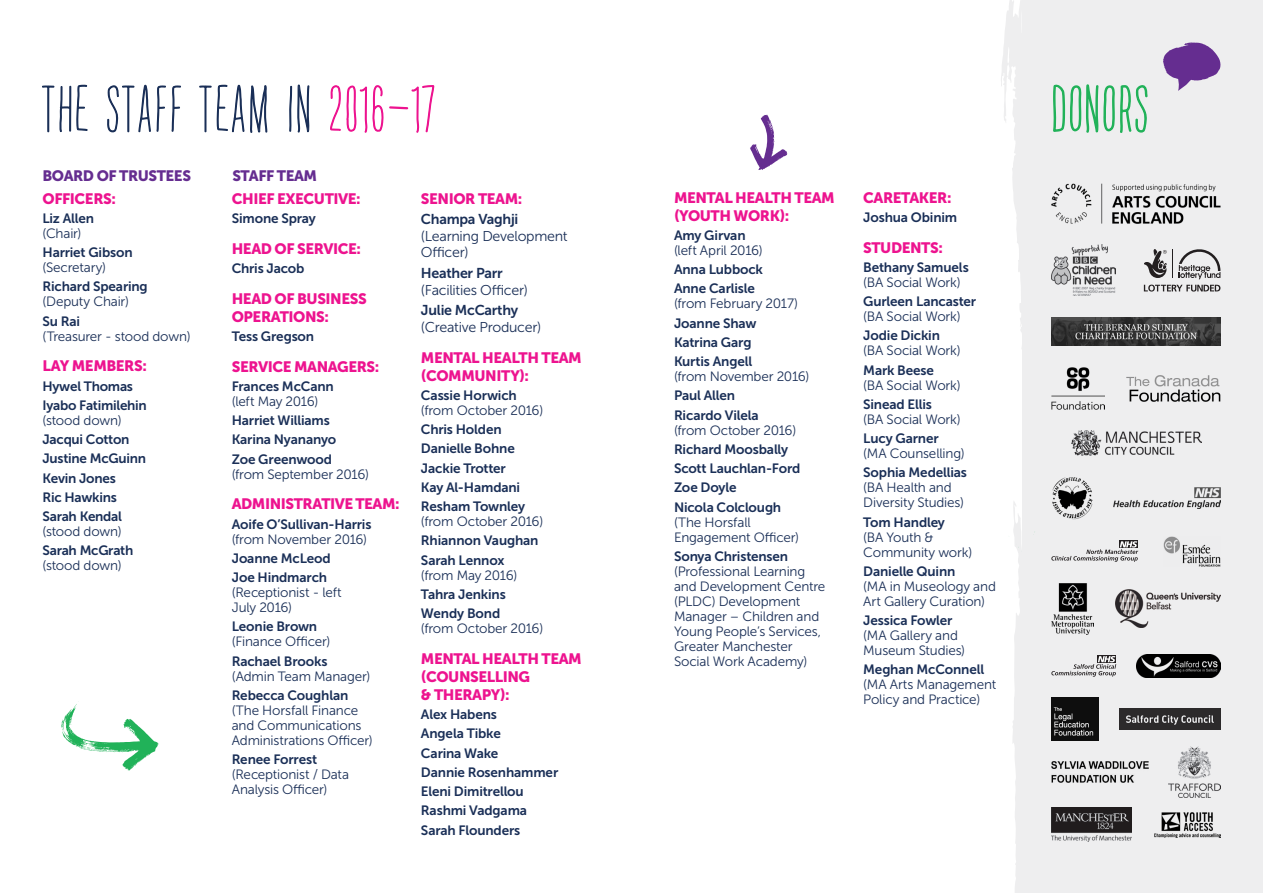
<style>
.page{position:relative;width:1263px;height:893px;background:#fff}
.page>*{position:absolute;margin:0;border:0;box-sizing:border-box;transform-origin:0 0}
.Staff{font:15px/18px "Museo Sans 900";letter-spacing:-.03em;color:#ed138f}
.t1{font:15px "Museo Sans 900";letter-spacing:-.03em;color:#652d90}
.t2{font:14.25px/16.5px "Museo Sans 300";letter-spacing:-.02em;color:#1a2f57}
.Staff-2{font:13.5px/15px "Museo Sans 300";letter-spacing:-.015em;color:#1a2f57}
.Staff-3{font:13.5px/15px "Museo Sans 700";letter-spacing:-.01em;color:#1a2f57}
.s1{font-family:"Museo Sans 300"}
.s2{font-family:"Museo Sans 700"}
</style>
<div class="page">
<svg style="left:1001px;top:0;width:22px;height:893px"></svg>
<div style="left:1023px;top:0;width:240px;height:893px;background:#eeeeef"></div>
<svg style="left:42px;top:84px;width:45px;height:49px"></svg>
<svg style="left:107px;top:84px;width:74px;height:49px"></svg>
<svg style="left:199px;top:84px;width:69px;height:49px"></svg>
<svg style="left:289px;top:84px;width:21px;height:49px"></svg>
<svg style="left:1053px;top:84px;width:95px;height:49px"></svg>
<svg style="left:1163px;top:42px;width:57px;height:49px"></svg>
<svg style="left:1016px;top:544px;width:6px;height:8px"></svg>
<svg style="left:330px;top:85px;width:105px;height:48px"></svg>
<svg style="left:61px;top:704px;width:98px;height:66px"></svg>
<svg style="left:750px;top:114px;width:37px;height:56px"></svg>
<img style="left:1120px;top:709px;width:100px;height:21px">
<svg style="left:1144px;top:249px;width:29px;height:29px"></svg>
<svg style="left:1144px;top:285px;width:76px;height:7px"></svg>
<svg style="left:1179px;top:249px;width:41px;height:30px"></svg>
<img style="left:1051px;top:245px;width:64px;height:51px">
<img style="left:1169px;top:746px;width:51px;height:52px">
<img style="left:1051px;top:808px;width:81px;height:34px">
<svg style="left:1051px;top:541px;width:87px;height:21px"></svg>
<div style="left:1097px;top:655px;width:19px;height:8px;background:#231f20"></div>
<svg style="left:1051px;top:656px;width:65px;height:21px"></svg>
<img style="left:1051px;top:183px;width:169px;height:40px">
<img style="left:1051px;top:367px;width:53px;height:43px">
<img style="left:1163px;top:537px;width:57px;height:30px">
<img style="left:1126px;top:376px;width:94px;height:25px">
<img style="left:1113px;top:488px;width:107px;height:21px">
<img style="left:1052px;top:477px;width:41px;height:42px">
<img style="left:1072px;top:431px;width:129px;height:25px">
<img style="left:1051px;top:762px;width:97px;height:20px">
<img style="left:1155px;top:812px;width:65px;height:26px">
<img style="left:1051px;top:317px;width:169px;height:29px">
<img style="left:1051px;top:698px;width:47px;height:43px">
<img style="left:1136px;top:655px;width:84px;height:22px">
<img style="left:1115px;top:589px;width:105px;height:38px">
<img style="left:1051px;top:583px;width:43px;height:51px">
<p class="t1" style="left:43px;top:168px;width:150px">BOARD OF TRUSTEES</p>
<p class="t1" style="left:232px;top:168px;width:86px">STAFF TEAM</p>
<p class="Staff" style="left:43px;top:189px;width:75px">OFFICERS:</p>
<p class="Staff-3" style="left:43px;top:211px;width:53px">Liz Allen <span class="s1">(Chair)</span></p>
<p class="Staff-3" style="left:43px;top:245px;width:92px">Harriet Gibson <span class="s1">(Secretary)</span></p>
<p class="Staff-3" style="left:43px;top:279px;width:107px">Richard Spearing <span class="s1">(Deputy Chair)</span></p>
<p class="Staff-2" style="left:43px;top:314px;width:150px"><span class="s2">Su Rai<br></span>(Treasurer - stood down)</p>
<p class="Staff" style="left:43px;top:357px;width:106px">LAY MEMBERS:</p>
<p class="Staff-3" style="left:43px;top:378px;width:92px">Hywel Thomas</p>
<p class="Staff-3" style="left:43px;top:398px;width:106px">Iyabo Fatimilehin <span class="s1">(stood down)</span></p>
<p class="Staff-3" style="left:43px;top:432px;width:89px">Jacqui Cotton</p>
<p class="Staff-3" style="left:43px;top:451px;width:105px">Justine McGuinn</p>
<p class="Staff-3" style="left:43px;top:470px;width:75px">Kevin Jones</p>
<p class="Staff-3" style="left:43px;top:490px;width:76px">Ric Hawkins</p>
<p class="Staff-3" style="left:43px;top:509px;width:81px">Sarah Kendal <span class="s1">(stood down)</span></p>
<p class="Staff-3" style="left:43px;top:543px;width:92px">Sarah McGrath <span class="s1">(stood down)</span></p>
<p class="Staff" style="left:232px;top:189px;width:130px">CHIEF EXECUTIVE:</p>
<p class="Staff-3" style="left:232px;top:211px;width:86px">Simone Spray</p>
<p class="Staff" style="left:232px;top:239px;width:131px">HEAD OF SERVICE:</p>
<p class="Staff-3" style="left:232px;top:261px;width:74px">Chris Jacob</p>
<p class="Staff" style="left:232px;top:289px;width:136px">HEAD OF BUSINESS<br>OPERATIONS:</p>
<p class="Staff-3" style="left:232px;top:329px;width:84px">Tess Gregson</p>
<p class="Staff" style="left:232px;top:357px;width:149px">SERVICE MANAGERS:</p>
<p class="Staff-3" style="left:232px;top:379px;width:104px">Frances McCann <span class="s1">(left May 2016)</span></p>
<p class="Staff-3" style="left:232px;top:413px;width:100px">Harriet Williams</p>
<p class="Staff-3" style="left:232px;top:432px;width:106px">Karina Nyananyo</p>
<p class="Staff-2" style="left:232px;top:452px;width:139px"><span class="s2">Zoe Greenwood<br></span>(from September 2016)</p>
<p class="Staff" style="left:232px;top:495px;width:169px">ADMINISTRATIVE TEAM:</p>
<p class="Staff-3" style="left:232px;top:516px;width:141px">Aoife O’Sullivan-Harris <span class="s1">(from November 2016)</span></p>
<p class="Staff-3" style="left:232px;top:551px;width:101px">Joanne McLeod</p>
<p class="Staff-2" style="left:232px;top:570px;width:111px"><span class="s2">Joe Hindmarch </span>(Receptionist - left<br>July 2016)</p>
<p class="Staff-2" style="left:232px;top:619px;width:100px"><span class="s2">Leonie Brown </span>(Finance Officer)</p>
<p class="Staff-2" style="left:232px;top:654px;width:140px"><span class="s2">Rachael Brooks </span>(Admin Team Manager)</p>
<p class="Staff-2" style="left:232px;top:688px;width:143px"><span class="s2">Rebecca Coughlan </span>(The Horsfall Finance and Communications<br>Administrations Officer)</p>
<p class="Staff-2" style="left:232px;top:752px;width:119px"><span class="s2">Renee Forrest </span>(Receptionist / Data<br>Analysis Officer)</p>
<p class="Staff" style="left:421px;top:189px;width:103px">SENIOR TEAM:</p>
<p class="t2" style="left:421px;top:211px;width:148px"><span class="s2">Champa Vaghji </span>(Learning Development<br>Officer)</p>
<p class="t2" style="left:421px;top:265px;width:108px"><span class="s2">Heather Parr </span>(Facilities Officer)</p>
<p class="t2" style="left:421px;top:302px;width:122px"><span class="s2">Julie McCarthy </span>(Creative Producer)</p>
<p class="Staff" style="left:421px;top:348px;width:162px">MENTAL HEALTH TEAM (COMMUNITY):</p>
<p class="Staff-2" style="left:421px;top:388px;width:124px"><span class="s2">Cassie Horwich </span>(from October 2016)</p>
<p class="Staff-3" style="left:421px;top:422px;width:82px">Chris Holden</p>
<p class="Staff-3" style="left:421px;top:441px;width:95px">Danielle Bohne</p>
<p class="Staff-3" style="left:421px;top:460px;width:86px">Jackie Trotter</p>
<p class="Staff-3" style="left:421px;top:480px;width:101px">Kay Al-Hamdani</p>
<p class="Staff-2" style="left:421px;top:499px;width:124px"><span class="s2">Resham Townley </span>(from October 2016)</p>
<p class="Staff-3" style="left:421px;top:533px;width:119px">Rhiannon Vaughan</p>
<p class="Staff-2" style="left:421px;top:553px;width:98px"><span class="s2">Sarah Lennox </span>(from May 2016)</p>
<p class="Staff-3" style="left:421px;top:587px;width:86px">Tahra Jenkins</p>
<p class="Staff-2" style="left:421px;top:606px;width:124px"><span class="s2">Wendy Bond<br></span>(from October 2016)</p>
<p class="Staff" style="left:421px;top:650px;width:162px">MENTAL HEALTH TEAM (COUNSELLING<br>&amp; THERAPY):</p>
<p class="Staff-3" style="left:421px;top:707px;width:78px">Alex Habens</p>
<p class="Staff-3" style="left:421px;top:726px;width:81px">Angela Tibke</p>
<p class="Staff-3" style="left:421px;top:745px;width:79px">Carina Wake</p>
<p class="Staff-3" style="left:421px;top:765px;width:139px">Dannie Rosenhammer</p>
<p class="Staff-3" style="left:421px;top:784px;width:104px">Eleni Dimitrellou</p>
<p class="Staff-3" style="left:421px;top:803px;width:108px">Rashmi Vadgama</p>
<p class="Staff-3" style="left:421px;top:822px;width:101px">Sarah Flounders</p>
<p class="Staff" style="left:674px;top:188px;width:162px">MENTAL HEALTH TEAM (YOUTH WORK):</p>
<p class="Staff-2" style="left:674px;top:228px;width:90px"><span class="s2">Amy Girvan </span>(left April 2016)</p>
<p class="Staff-3" style="left:674px;top:262px;width:91px">Anna Lubbock</p>
<p class="Staff-2" style="left:674px;top:281px;width:126px"><span class="s2">Anne Carlisle<br></span>(from February 2017)</p>
<p class="Staff-3" style="left:674px;top:315px;width:84px">Joanne Shaw</p>
<p class="Staff-3" style="left:674px;top:335px;width:79px">Katrina Garg</p>
<p class="Staff-2" style="left:674px;top:354px;width:137px"><span class="s2">Kurtis Angell<br></span>(from November 2016)</p>
<p class="Staff-3" style="left:674px;top:388px;width:63px">Paul Allen</p>
<p class="Staff-2" style="left:674px;top:408px;width:124px"><span class="s2">Ricardo Vilela<br></span>(from October 2016)</p>
<p class="Staff-3" style="left:674px;top:442px;width:116px">Richard Moosbally</p>
<p class="Staff-3" style="left:674px;top:461px;width:128px">Scott Lauchlan-Ford</p>
<p class="Staff-3" style="left:674px;top:480px;width:64px">Zoe Doyle</p>
<p class="Staff-2" style="left:674px;top:500px;width:127px"><span class="s2">Nicola Colclough </span>(The Horsfall<br>Engagement Officer)</p>
<p class="Staff-2" style="left:674px;top:549px;width:153px"><span class="s2">Sonya Christensen </span>(Professional Learning and Development Centre (PLDC) Development<br>Manager – Children and<br>Young People’s Services,<br>Greater Manchester<br>Social Work Academy)</p>
<p class="Staff" style="left:863px;top:188px;width:90px">CARETAKER:</p>
<p class="Staff-3" style="left:863px;top:210px;width:95px">Joshua Obinim</p>
<p class="Staff" style="left:863px;top:238px;width:81px">STUDENTS:</p>
<p class="Staff-3" style="left:863px;top:260px;width:107px">Bethany Samuels <span class="s1">(BA Social Work)</span></p>
<p class="Staff-3" style="left:863px;top:294px;width:114px">Gurleen Lancaster <span class="s1">(BA Social Work)</span></p>
<p class="Staff-2" style="left:863px;top:328px;width:99px"><span class="s2">Jodie Dickin </span>(BA Social Work)</p>
<p class="Staff-2" style="left:863px;top:363px;width:99px"><span class="s2">Mark Beese<br></span>(BA Social Work)</p>
<p class="Staff-2" style="left:863px;top:397px;width:99px"><span class="s2">Sinead Ellis<br></span>(BA Social Work)</p>
<p class="Staff-2" style="left:863px;top:431px;width:103px"><span class="s2">Lucy Garner </span>(MA Counselling)</p>
<p class="Staff-2" style="left:863px;top:465px;width:105px"><span class="s2">Sophia Medellias </span>(BA Health and<br>Diversity Studies)</p>
<p class="Staff-2" style="left:863px;top:515px;width:111px"><span class="s2">Tom Handley<br></span>(BA Youth &amp;<br>Community work)</p>
<p class="Staff-2" style="left:863px;top:564px;width:134px"><span class="s2">Danielle Quinn<br></span>(MA in Museology and<br>Art Gallery Curation)</p>
<p class="Staff-2" style="left:863px;top:613px;width:103px"><span class="s2">Jessica Fowler </span>(MA Gallery and<br>Museum Studies)</p>
<p class="Staff-2" style="left:863px;top:662px;width:135px"><span class="s2">Meghan McConnell </span>(MA Arts Management<br>Policy and Practice)</p>
</div>
